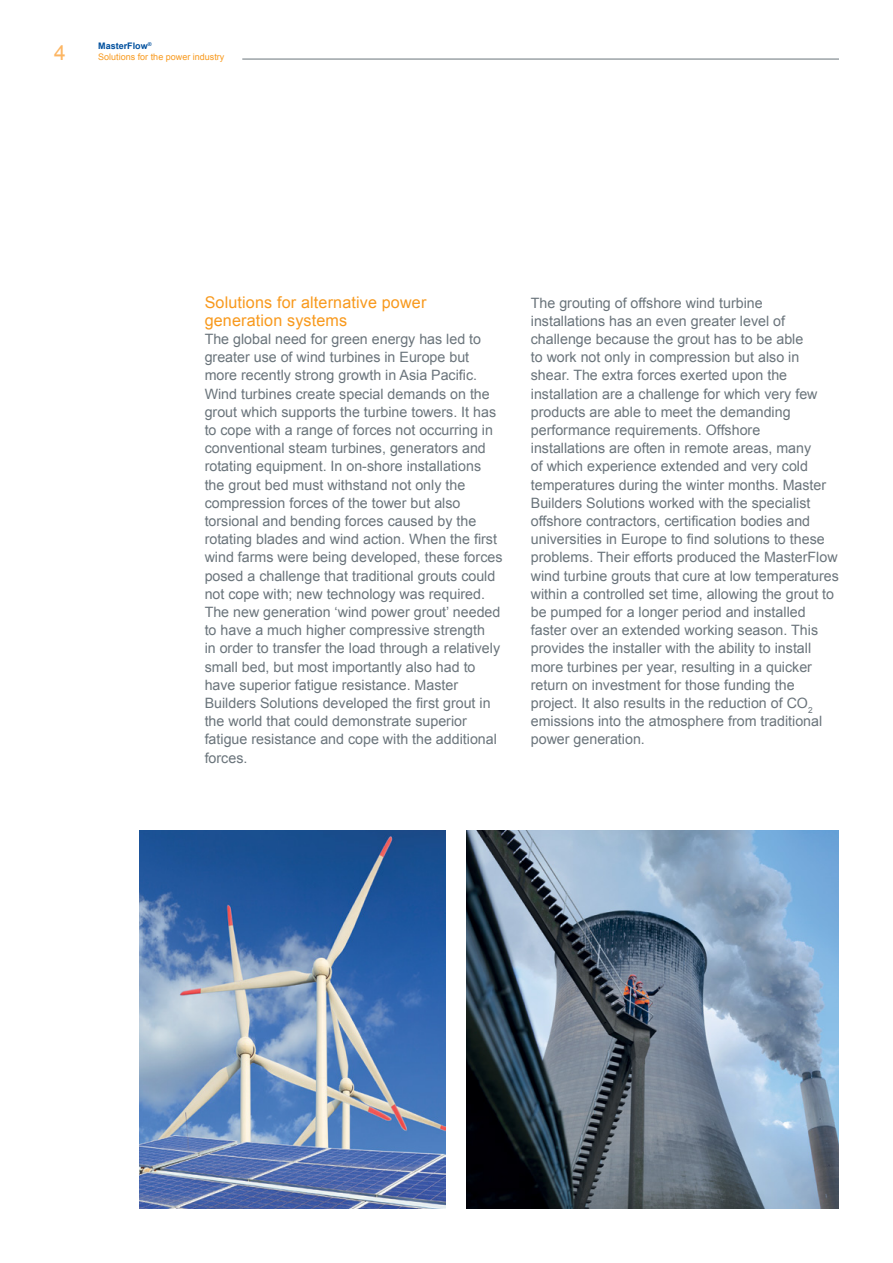
<style>
.page{position:relative;width:893px;height:1263px;background:#fff}
.page>*{position:absolute;margin:0;border:0;box-sizing:border-box;transform-origin:0 0}
.t1{font:21px "Arial";color:#fcb562}
.t2{font:16.2px/18.1px "Arial";letter-spacing:.01em;color:#f8991d}
.t3{font:14.25px/18.1px "Arial";color:#6a747b}
.t4{font:9px/10.6px "Arial";color:#f8991d}
.s1{font-weight:700;color:#00509e}
</style>
<div class="page">
<img style="left:139px;top:830px;width:307px;height:379px">
<img style="left:467px;top:830px;width:372px;height:379px">
<hr style="left:242px;top:59px;width:597px;height:1px;background:#6a747b">
<h1 class="t1" style="left:54px;top:39px;width:13px">4</h1>
<p class="t4" style="left:98px;top:41px;width:128px"><span class="s1">MasterFlow</span><sup>®<br></sup>Solutions for the power industry</p>
<p class="t2" style="left:205px;top:293px;width:223px">Solutions for alternative power generation systems</p>
<p class="t3" style="left:205px;top:330px;width:299px">The global need for green energy has led to greater use of wind turbines in Europe but more recently strong growth in Asia Pacific.<br>Wind turbines create special demands on the grout which supports the turbine towers. It has to cope with a range of forces not occurring in conventional steam turbines, generators and rotating equipment. In on-shore installations the grout bed must withstand not only the compression forces of the tower but also torsional and bending forces caused by the rotating blades and wind action. When the first wind farms were being developed, these forces posed a challenge that traditional grouts could not cope with; new technology was required.<br>The new generation ‘wind power grout’ needed to have a much higher compressive strength<br>in order to transfer the load through a relatively small bed, but most importantly also had to have superior fatigue resistance. Master Builders Solutions developed the first grout in the world that could demonstrate superior fatigue resistance and cope with the additional forces.</p>
<p class="t3" style="left:531px;top:294px;width:310px">The grouting of offshore wind turbine installations has an even greater level of challenge because the grout has to be able<br>to work not only in compression but also in shear. The extra forces exerted upon the installation are a challenge for which very few products are able to meet the demanding performance requirements. Offshore<br>installations are often in remote areas, many<br>of which experience extended and very cold temperatures during the winter months. Master Builders Solutions worked with the specialist offshore contractors, certification bodies and universities in Europe to find solutions to these problems. Their efforts produced the MasterFlow wind turbine grouts that cure at low temperatures within a controlled set time, allowing the grout to be pumped for a longer period and installed faster over an extended working season. This provides the installer with the ability to install more turbines per year, resulting in a quicker return on investment for those funding the project. It also results in the reduction of CO<sub>2 </sub>emissions into the atmosphere from traditional power generation.</p>
</div>
